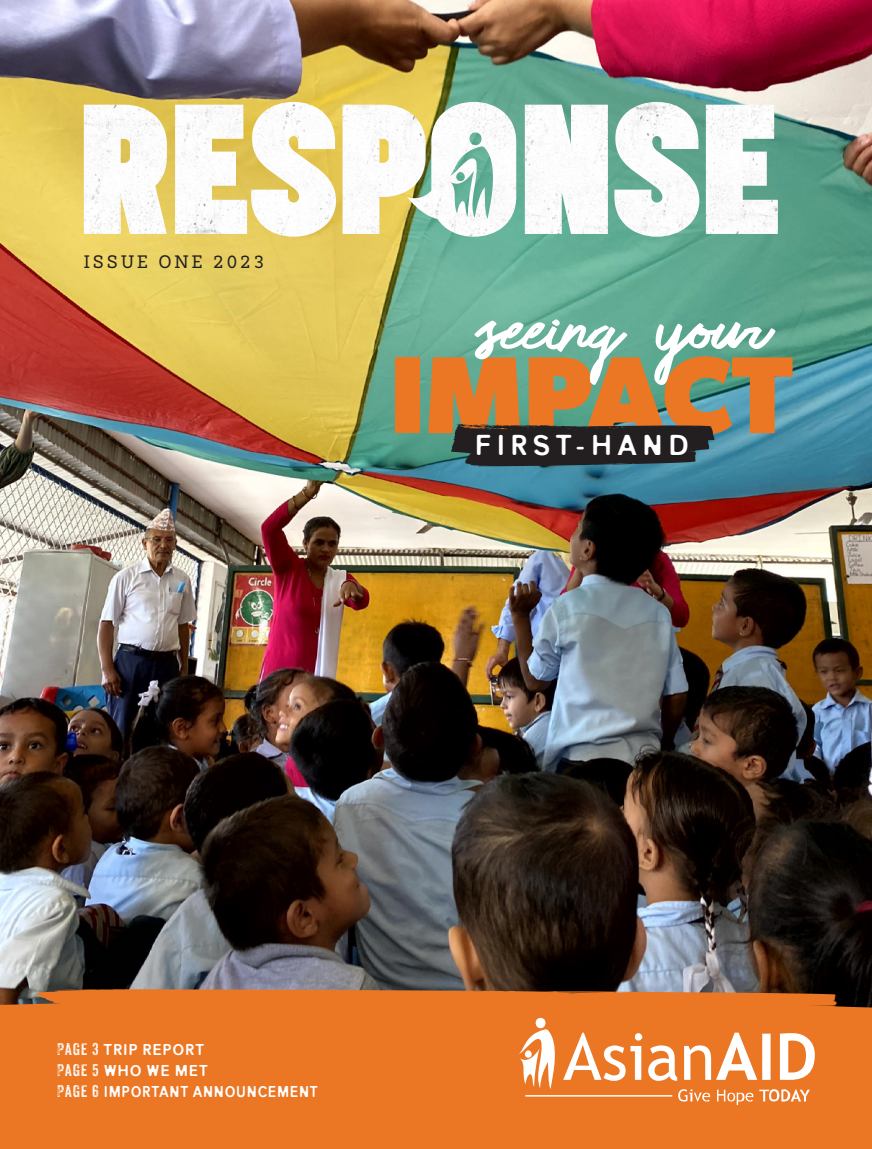
<style>
.page{position:relative;width:872px;height:1149px;background:#fff}
.page>*{position:absolute;margin:0;border:0;box-sizing:border-box;transform-origin:0 0}
.t1{font:168.15px "Twin Oaks";color:#fff}
.t2{font:700 109.8px "Gibson";color:#eb7624}
.t3{font:27.45px "Enrique Bold Round";letter-spacing:.205em;color:#fff}
.t4{font:18px "Paul Slab Regular Trail";letter-spacing:.185em;color:#231f20}
.t5{font:15px "Enrique Bold Round";letter-spacing:.055em;color:#fff}
.t6{font:15px "Enrique Bold Round";letter-spacing:.055em;color:#fff;scale:.91 1}
.s1{font-family:"Anodyne";font-size:16.5px}
</style>
<div class="page">
<img style="left:0;top:0;width:872px;height:987px">
<img style="left:84px;top:102px;width:694px;height:135px">
<svg style="left:0;top:987px;width:872px;height:21px;background:#c0682b"></svg>
<svg style="left:63px;top:989px;width:23px;height:1px"></svg>
<div style="left:0;top:1008px;width:872px;height:140px;background:#eb7624"></div>
<svg style="left:519px;top:1017px;width:295px;height:87px"></svg>
<svg style="left:449px;top:423px;width:266px;height:44px;background:#2a3436"></svg>
<p class="t4" style="left:84px;top:254px;width:182px">ISSUE ONE 2023</p>
<p class="t1" style="left:473px;top:192px;width:293px">seeing your</p>
<p class="t2" style="left:389px;top:330px;width:405px">IMPACT</p>
<p class="t3" style="left:475px;top:427px;width:215px">FIRST-HAND</p>
<p class="t5" style="left:57px;top:1039px;width:149px"><span class="s1">PAGE 3</span> TRIP REPORT</p>
<p class="t5" style="left:57px;top:1060px;width:152px"><span class="s1">PAGE 5</span> WHO WE MET</p>
<p class="t6" style="left:57px;top:1081px;width:288px"><span class="s1">PAGE 6</span> IMPORTANT ANNOUNCEMENT</p>
</div>
